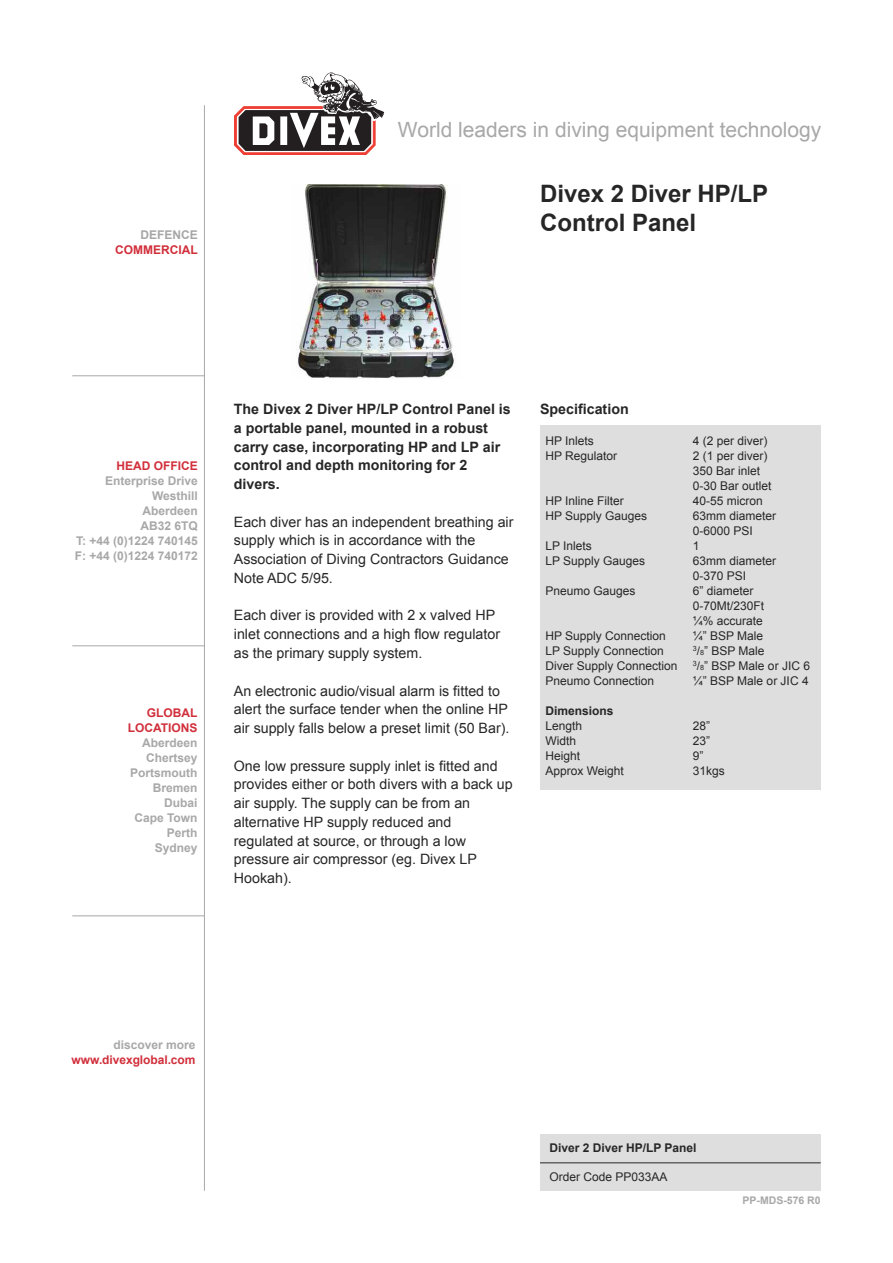
<style>
.page{position:relative;width:893px;height:1263px;background:#fff}
.page>*{position:absolute;margin:0;border:0;box-sizing:border-box;transform-origin:0 0}
.t1{font:700 24px/28.8px "Arial";color:#272627}
.t2{font:21px "Arial";color:#a9a8a9}
.t3{font:14.25px/18.8px "Arial";color:#272627}
.t4{font:700 14.25px/18.8px "Arial";color:#272627}
.t5{font:12px/15px "Arial";color:#272627}
.t6{font:700 12px/15px "Arial";color:#a9a8a9;text-align:right}
.t7{font:700 12px/15px "Arial";color:#d12f3b;text-align:right}
.t8{font:700 12px "Arial";color:#272627}
.t9{font:700 12px "Arial";color:#a7a6a7}
.t10{font:700 10.5px "Arial";color:#a9a8a9}
.s1{font-size:7.2px}
</style>
<div class="page">
<hr style="left:72px;top:645px;width:132px;height:1px;background:#a9a8a9">
<hr style="left:72px;top:915px;width:132px;height:1px;background:#a9a8a9">
<hr style="left:72px;top:375px;width:132px;height:1px;background:#a9a8a9">
<hr style="left:204px;top:105px;width:1px;height:1086px;background:#a9a8a9">
<svg style="left:234px;top:73px;width:150px;height:82px"></svg>
<div style="left:540px;top:425px;width:281px;height:364px;background:#dfdedf"></div>
<div style="left:540px;top:1134px;width:281px;height:57px;background:#dfdedf"></div>
<hr style="left:540px;top:1162px;width:281px;height:1px;background:#272627">
<img style="left:298px;top:185px;width:156px;height:194px">
<p class="t9" style="left:140px;top:228px;width:59px">DEFENCE</p>
<p class="t7" style="left:115px;top:242px;width:84px">COMMERCIAL</p>
<h2 class="t2" style="left:398px;top:118px;width:425px">World leaders in diving equipment technology</h2>
<h1 class="t1" style="left:540px;top:179px;width:230px">Divex 2 Diver HP/LP<br>Control Panel</h1>
<p class="t7" style="left:116px;top:458px;width:83px">HEAD OFFICE</p>
<p class="t6" style="left:75px;top:473px;width:125px">Enterprise Drive<br>Westhill<br>Aberdeen<br>AB32 6TQ<br>T: +44 (0)1224 740145<br>F: +44 (0)1224 740172</p>
<p class="t7" style="left:128px;top:705px;width:71px">GLOBAL<br>LOCATIONS</p>
<p class="t6" style="left:130px;top:735px;width:69px">Aberdeen<br>Chertsey<br>Portsmouth<br>Bremen<br>Dubai<br>Cape Town<br>Perth<br>Sydney</p>
<p class="t4" style="left:234px;top:400px;width:278px">The Divex 2 Diver HP/LP Control Panel is a portable panel, mounted in a robust carry case, incorporating HP and LP air control and depth monitoring for 2 divers.</p>
<p class="t3" style="left:234px;top:512px;width:281px">Each diver has an independent breathing air supply which is in accordance with the Association of Diving Contractors Guidance Note ADC 5/95.</p>
<p class="t3" style="left:234px;top:606px;width:268px">Each diver is provided with 2 x valved HP inlet connections and a high flow regulator as the primary supply system.</p>
<p class="t3" style="left:234px;top:681px;width:277px">An electronic audio/visual alarm is fitted to alert the surface tender when the online HP air supply falls below a preset limit (50 Bar).</p>
<p class="t3" style="left:234px;top:756px;width:280px">One low pressure supply inlet is fitted and provides either or both divers with a back up air supply. The supply can be from an alternative HP supply reduced and regulated at source, or through a low pressure air compressor (eg. Divex LP Hookah).</p>
<p class="t4" style="left:540px;top:400px;width:90px">Specification</p>
<p class="t5" style="left:545px;top:433px;width:50px">HP Inlets</p>
<p class="t5" style="left:693px;top:433px;width:76px">4 (2 per diver)</p>
<p class="t5" style="left:545px;top:448px;width:73px">HP Regulator</p>
<p class="t5" style="left:693px;top:448px;width:80px">2 (1 per diver)<br>350 Bar inlet<br>0-30 Bar outlet</p>
<p class="t5" style="left:545px;top:493px;width:80px">HP Inline Filter</p>
<p class="t5" style="left:693px;top:493px;width:72px">40-55 micron</p>
<p class="t5" style="left:545px;top:508px;width:103px">HP Supply Gauges</p>
<p class="t5" style="left:693px;top:508px;width:85px">63mm diameter<br>0-6000 PSI</p>
<p class="t5" style="left:545px;top:538px;width:48px">LP Inlets</p>
<p class="t5" style="left:693px;top:538px;width:8px">1</p>
<p class="t5" style="left:545px;top:553px;width:101px">LP Supply Gauges</p>
<p class="t5" style="left:693px;top:553px;width:85px">63mm diameter<br>0-370 PSI</p>
<p class="t5" style="left:545px;top:583px;width:92px">Pneumo Gauges</p>
<p class="t5" style="left:693px;top:583px;width:73px">6” diameter<br>0-70Mt/230Ft ¼% accurate</p>
<p class="t5" style="left:545px;top:628px;width:122px">HP Supply Connection</p>
<p class="t5" style="left:693px;top:628px;width:72px">¼” BSP Male</p>
<p class="t5" style="left:545px;top:643px;width:120px">LP Supply Connection</p>
<p class="t5" style="left:693px;top:643px;width:73px"><sup>3</sup>/<span class="s1">8</span>” BSP Male</p>
<p class="t5" style="left:545px;top:658px;width:134px">Diver Supply Connection</p>
<p class="t5" style="left:693px;top:658px;width:119px"><sup>3</sup>/<span class="s1">8</span>” BSP Male or JIC 6</p>
<p class="t5" style="left:545px;top:673px;width:110px">Pneumo Connection</p>
<p class="t5" style="left:693px;top:673px;width:117px">¼” BSP Male or JIC 4</p>
<p class="t8" style="left:545px;top:704px;width:70px">Dimensions</p>
<p class="t5" style="left:545px;top:718px;width:38px">Length</p>
<p class="t5" style="left:693px;top:718px;width:19px">28”</p>
<p class="t5" style="left:545px;top:733px;width:32px">Width</p>
<p class="t5" style="left:693px;top:733px;width:19px">23”</p>
<p class="t5" style="left:545px;top:748px;width:36px">Height</p>
<p class="t5" style="left:693px;top:748px;width:12px">9”</p>
<p class="t5" style="left:545px;top:763px;width:80px">Approx Weight</p>
<p class="t5" style="left:693px;top:763px;width:34px">31kgs</p>
<p class="t6" style="left:113px;top:1038px;width:84px">discover more</p>
<p class="t7" style="left:72px;top:1053px;width:125px">www.divexglobal.com</p>
<p class="t8" style="left:549px;top:1141px;width:149px">Diver 2 Diver HP/LP Panel</p>
<p class="t5" style="left:549px;top:1169px;width:120px">Order Code PP033AA</p>
<p class="t10" style="left:742px;top:1194px;width:80px">PP-MDS-576 R0</p>
</div>
